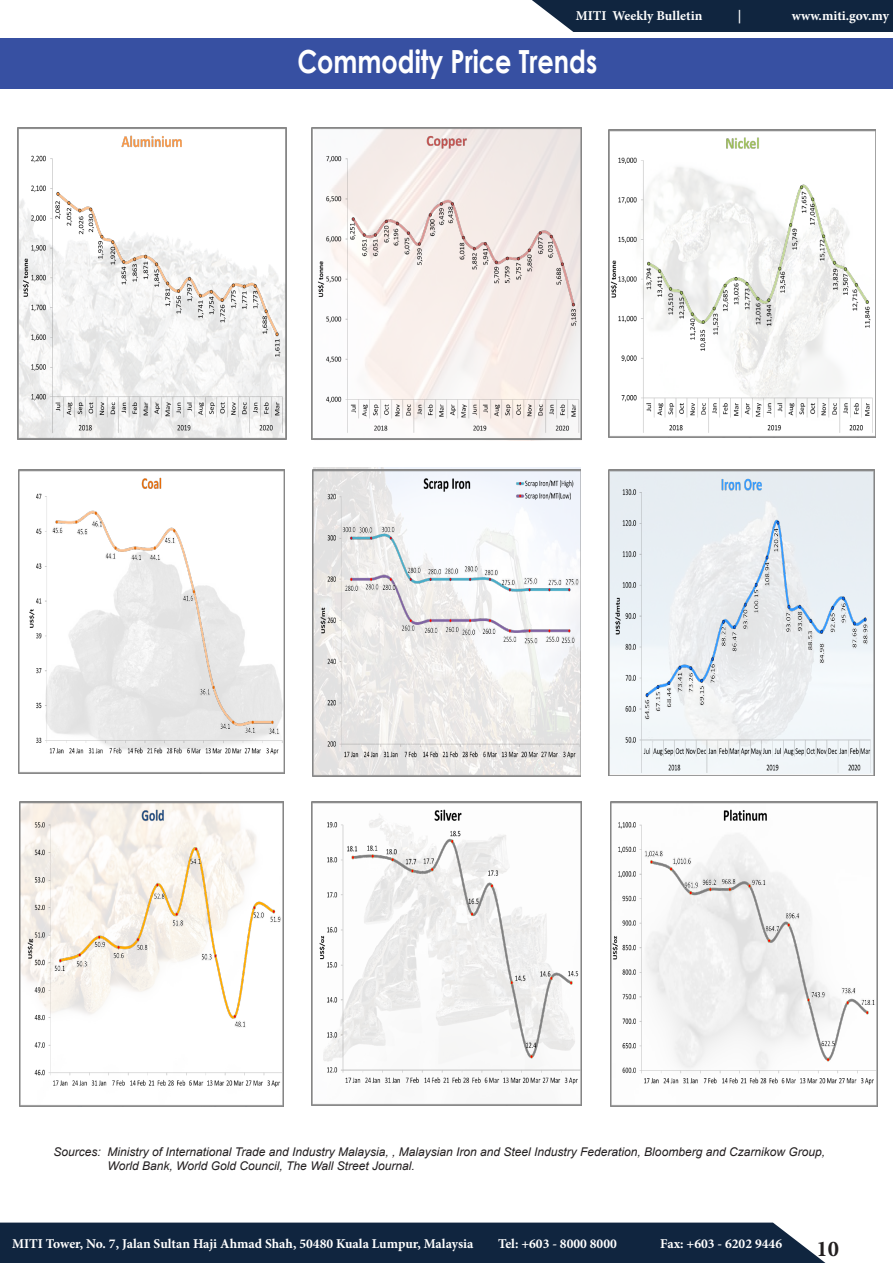
<style>
.page{position:relative;width:893px;height:1263px;background:#fff}
.page>*{position:absolute;margin:0;border:0;box-sizing:border-box;transform-origin:0 0}
.t1{font:700 31.8px "Century Gothic";color:#fff;scale:.8 1}
.t2{font:700 22.5px "Minion Pro";color:#231f20}
.t3{font:700 13.5px "Minion Pro";color:#fff}
.t4{font:italic 12px "Arial";color:#231f20}
</style>
<div class="page">
<div style="left:0;top:1222px;width:826px;height:41px;background:#10253f"></div>
<div style="left:532px;top:0;width:361px;height:31px;background:#10253f"></div>
<img style="left:312px;top:802px;width:269px;height:303px">
<img style="left:19px;top:802px;width:265px;height:305px">
<img style="left:17px;top:128px;width:269px;height:312px">
<img style="left:312px;top:128px;width:269px;height:312px">
<img style="left:608px;top:129px;width:268px;height:308px">
<div style="left:0;top:38px;width:893px;height:51px;background:#3750a2"></div>
<img style="left:608px;top:469px;width:266px;height:307px">
<img style="left:611px;top:802px;width:266px;height:304px">
<img style="left:312px;top:469px;width:269px;height:307px">
<img style="left:18px;top:469px;width:267px;height:304px">
<p class="t3" style="left:576px;top:6px;width:128px">MITI Weekly Bulletin</p>
<p class="t3" style="left:738px;top:6px;width:5px">|</p>
<p class="t3" style="left:792px;top:6px;width:99px">www.miti.gov.my</p>
<p class="t1" style="left:297px;top:37px;width:376px">Commodity Price Trends</p>
<p class="t4" style="left:54px;top:1143px;width:773px">Sources: Ministry of International Trade and Industry Malaysia, , Malaysian Iron and Steel Industry Federation, Bloomberg and Czarnikow Group,</p>
<p class="t4" style="left:108px;top:1158px;width:309px">World Bank, World Gold Council, The Wall Street Journal.</p>
<p class="t3" style="left:12px;top:1234px;width:463px">MITI Tower, No. 7, Jalan Sultan Haji Ahmad Shah, 50480 Kuala Lumpur, Malaysia</p>
<p class="t3" style="left:498px;top:1234px;width:120px">Tel: +603 - 8000 8000</p>
<p class="t3" style="left:660px;top:1234px;width:123px">Fax: +603 - 6202 9446</p>
<h2 class="t2" style="left:816px;top:1232px;width:24px">10</h2>
</div>
